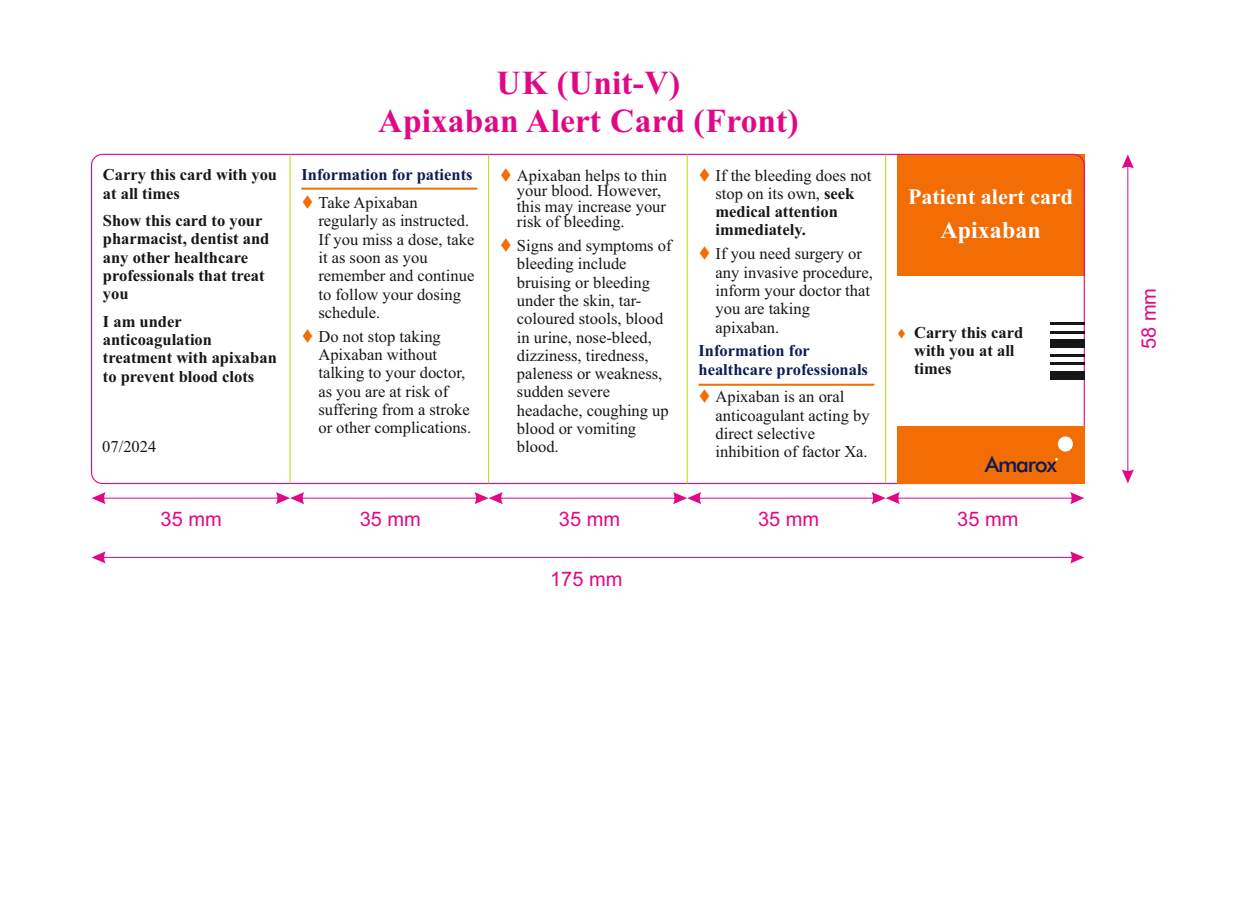
<style>
.page{position:relative;width:1248px;height:908px;background:#fff}
.page>*{position:absolute;margin:0;border:0;box-sizing:border-box;transform-origin:0 0}
.t1{font:700 33.6px/37.2px "Times New Roman";color:#e10886;text-align:center}
.t2{font:700 24px "Times New Roman";color:#fff}
.t3{font:500 22.2px "Futura BT";letter-spacing:-.055em;color:#0f1b53}
.t4{font:700 22px "Times New Roman";color:#fff}
.t5{font:20px "Arial";color:#e10886}
.t6{font:16.4px/18.2px "Times New Roman";color:#151616}
.t7{font:700 16.4px/18.2px "Times New Roman";color:#151616}
.t8{font:700 16.4px/18.2px "Times New Roman";color:#0f1b53}
.s1{color:#f26d03}
.s2{font-weight:700}
</style>
<div class="page">
<div style="left:897px;top:154px;width:187px;height:121px;background:#f26d03"></div>
<svg style="left:1121px;top:154px;width:12px;height:329px"></svg>
<svg style="left:91px;top:551px;width:993px;height:12px"></svg>
<hr style="left:885px;top:154px;width:1px;height:329px;background:#bcd800">
<hr style="left:686px;top:154px;width:1px;height:329px;background:#bcd800">
<hr style="left:488px;top:154px;width:1px;height:329px;background:#bcd800">
<hr style="left:290px;top:154px;width:1px;height:329px;background:#bcd800">
<svg style="left:91px;top:492px;width:993px;height:12px"></svg>
<div style="left:897px;top:426px;width:187px;height:57px;background:#f26d03"></div>
<div style="left:1057px;top:436px;width:15px;height:15px;background:#fff;border-radius:50%"></div>
<hr style="left:301px;top:187px;width:176px;height:2px;background:#f26d03">
<hr style="left:698px;top:383px;width:176px;height:2px;background:#f26d03">
<div style="left:1050px;top:370px;width:34px;height:9px;background:#151616"></div>
<div style="left:1050px;top:339px;width:34px;height:9px;background:#151616"></div>
<hr style="left:1050px;top:362px;width:34px;height:3px;background:#151616">
<hr style="left:1050px;top:331px;width:34px;height:3px;background:#151616">
<hr style="left:1050px;top:353px;width:34px;height:3px;background:#151616">
<hr style="left:1050px;top:322px;width:34px;height:3px;background:#151616">
<p class="t7" style="left:103px;top:167px;width:176px">Carry this card with you at all times</p>
<p class="t7" style="left:103px;top:213px;width:168px">Show this card to your pharmacist, dentist and any other healthcare professionals that treat you</p>
<p class="t7" style="left:103px;top:314px;width:175px">I am under anticoagulation treatment with apixaban to prevent blood clots</p>
<p class="t6" style="left:102px;top:438px;width:56px">07/2024</p>
<h1 class="t1" style="left:378px;top:68px;width:422px">UK (Unit-V)<br>Apixaban Alert Card (Front)</h1>
<p class="t8" style="left:301px;top:167px;width:173px">Information for patients</p>
<p class="t6" style="left:318px;top:195px;width:157px;text-indent:-17px"><span class="s1">▼</span> Take Apixaban regularly as instructed.<br>If you miss a dose, take it as soon as you remember and continue to follow your dosing schedule.</p>
<p class="t6" style="left:318px;top:328px;width:154px;text-indent:-17px"><span class="s1">▼</span> Do not stop taking<br>Apixaban without talking to your doctor, as you are at risk of suffering from a stroke or other complications.</p>
<p class="t6" style="left:517px;top:169px;width:151px;line-height:15.6px;text-indent:-17px"><span class="s1">▼</span> Apixaban helps to thin your blood. However, this may increase your risk of bleeding.</p>
<p class="t6" style="left:517px;top:238px;width:156px;text-indent:-17px"><span class="s1">▼</span> Signs and symptoms of bleeding include bruising or bleeding under the skin, tar&shy;coloured stools, blood in urine, nose-bleed, dizziness, tiredness, paleness or weakness, sudden severe headache, coughing up blood or vomiting blood.</p>
<p class="t6" style="left:715px;top:167px;width:157px;text-indent:-17px"><span class="s1">▼</span> If the bleeding does not stop on its own, <span class="s2">seek medical attention immediately.</span></p>
<p class="t6" style="left:715px;top:246px;width:159px;text-indent:-17px"><span class="s1">▼</span> If you need surgery or any invasive procedure, inform your doctor that you are taking apixaban.</p>
<p class="t8" style="left:698px;top:343px;width:171px">Information for healthcare professionals</p>
<p class="t6" style="left:715px;top:389px;width:155px;text-indent:-17px"><span class="s1">▼</span> Apixaban is an oral anticoagulant acting by direct selective inhibition of factor Xa.</p>
<h3 class="t4" style="left:908px;top:189px;width:166px">Patient alert card</h3>
<h2 class="t2" style="left:940px;top:222px;width:102px">Apixaban</h2>
<p class="t7" style="left:914px;top:325px;width:111px;text-indent:-17px"><span class="s1">▼</span> Carry this card with you at all times</p>
<h3 class="t3" style="left:984px;top:454px;width:73px">Amarox</h3>
<p class="t5" style="left:161px;top:511px;width:63px">35 mm</p>
<p class="t5" style="left:360px;top:511px;width:63px">35 mm</p>
<p class="t5" style="left:559px;top:511px;width:63px">35 mm</p>
<p class="t5" style="left:758px;top:511px;width:63px">35 mm</p>
<p class="t5" style="left:957px;top:511px;width:63px">35 mm</p>
<p class="t5" style="left:550px;top:570px;width:74px">175 mm</p>
<p class="t5" style="left:1141px;top:349px;width:63px;rotate:-90deg">58 mm</p>
</div>
